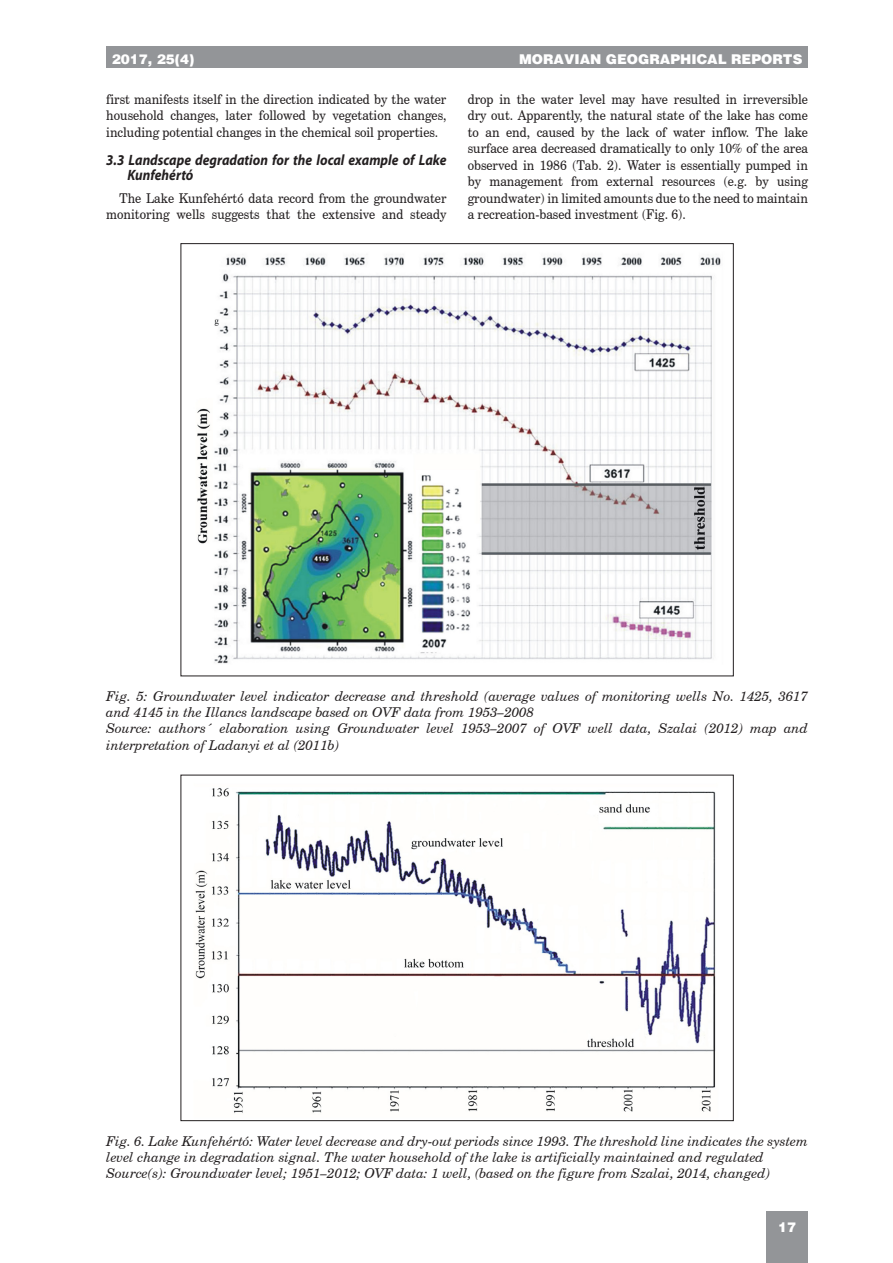
<style>
.page{position:relative;width:893px;height:1263px;background:#fff}
.page>*{position:absolute;margin:0;border:0;box-sizing:border-box;transform-origin:0 0}
.MGR-nadpiskapitoly2{font:italic 700 15px/15.5px "Myriad Pro";color:#231f20;scale:.9 1}
.MGR-NEW-basictext{font:13.5px/16.5px "Century Schoolbook CE";color:#231f20;text-align:justify;scale:.92 1}
.MGR-popisobrazku{font:italic 13.5px/16.2px "Century Schoolbook CE";color:#231f20}
.t1{font:900 13.5px "Switzerland";color:#fff}
</style>
<div class="page">
<div style="left:106px;top:47px;width:702px;height:21px;background:#939598"></div>
<div style="left:766px;top:1212px;width:42px;height:51px;background:#939598"></div>
<img style="left:197px;top:254px;width:524px;height:410px">
<img style="left:195px;top:788px;width:521px;height:325px">
<p class="t1" style="left:112px;top:51px;width:84px">2017, 25(4)</p>
<p class="t1" style="left:519px;top:51px;width:285px">MORAVIAN GEOGRAPHICAL REPORTS</p>
<p class="MGR-NEW-basictext" style="left:106px;top:91px;width:371px">first manifests itself in the direction indicated by the water household changes, later followed by vegetation changes, including potential changes in the chemical soil properties.</p>
<p class="MGR-nadpiskapitoly2" style="left:128px;top:152px;width:356px;text-indent:-21px">3.3 Landscape degradation for the local example of Lake<br>Kunfehértó</p>
<p class="MGR-NEW-basictext" style="left:106px;top:190px;width:371px;text-align:right">The Lake Kunfehértó data record from the groundwater monitoring wells suggests that the extensive and steady</p>
<p class="MGR-NEW-basictext" style="left:468px;top:91px;width:371px">drop in the water level may have resulted in irreversible dry out. Apparently, the natural state of the lake has come to an end, caused by the lack of water inflow. The lake surface area decreased dramatically to only 10% of the area observed in 1986 (Tab. 2). Water is essentially pumped in by management from external resources (e.g. by using groundwater) in limited amounts due to the need to maintain a recreation-based investment (Fig. 6).</p>
<p class="MGR-popisobrazku" style="left:106px;top:688px;width:703px">Fig. 5: Groundwater level indicator decrease and threshold (average values of monitoring wells No. 1425, 3617 and 4145 in the Illancs landscape based on OVF data from 1953–2008</p>
<p class="MGR-popisobrazku" style="left:106px;top:720px;width:703px">Source: authors´ elaboration using Groundwater level 1953–2007 of OVF well data, Szalai (2012) map and interpretation of Ladanyi et al (2011b)</p>
<p class="MGR-popisobrazku" style="left:106px;top:1132px;width:703px">Fig. 6. Lake Kunfehértó: Water level decrease and dry-out periods since 1993. The threshold line indicates the system level change in degradation signal. The water household of the lake is artificially maintained and regulated</p>
<p class="MGR-popisobrazku" style="left:106px;top:1165px;width:665px">Source(s): Groundwater level; 1951–2012; OVF data: 1 well, (based on the figure from Szalai, 2014, changed)</p>
<p class="t1" style="left:778px;top:1219px;width:20px">17</p>
</div>
